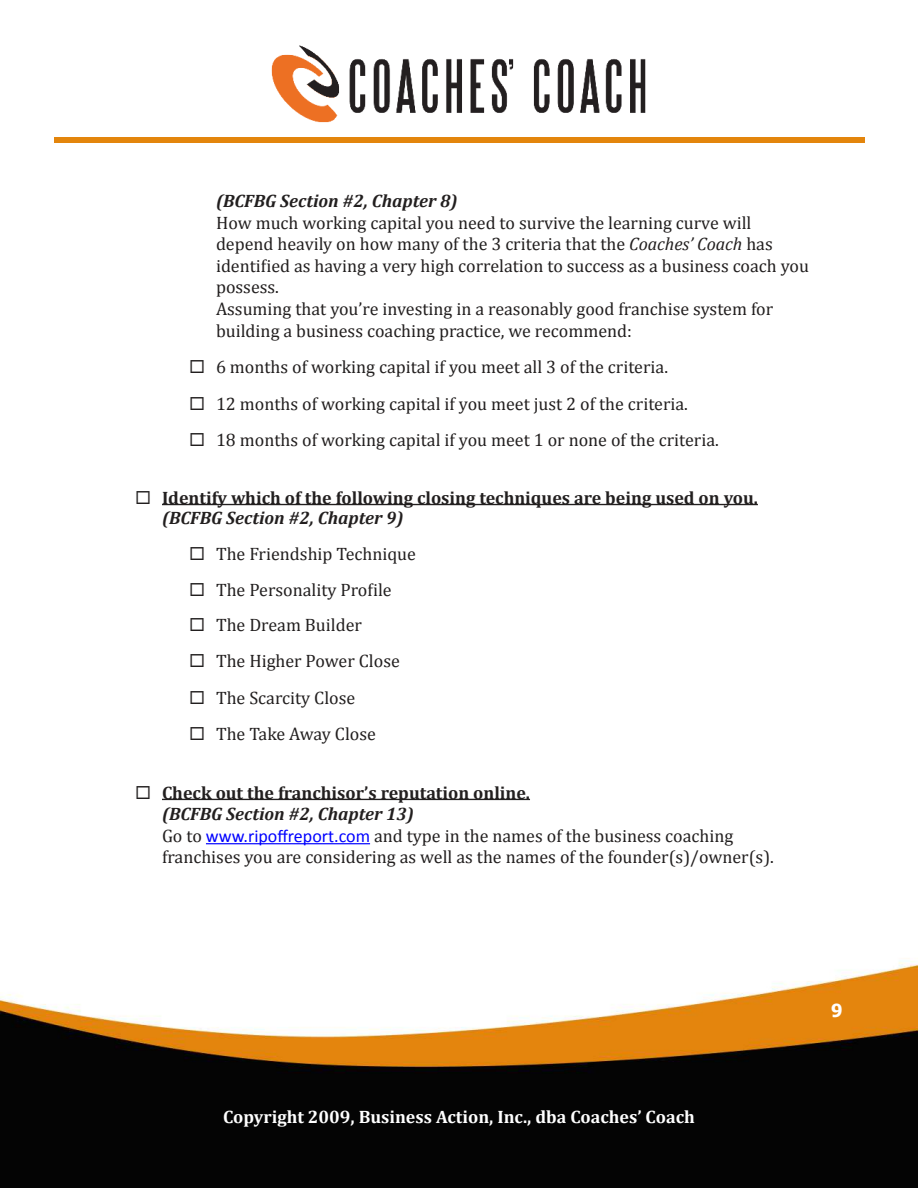
<style>
.page{position:relative;width:918px;height:1188px;background:#fff}
.page>*{position:absolute;margin:0;border:0;box-sizing:border-box;transform-origin:0 0}
.t1{font:18px/21.6px "Cambria";color:#221f1f}
.t2{font:700 18px/20.7px "Cambria";color:#221f1f}
.t3{font:700 18px "Cambria";color:#fff}
.t4{font:italic 700 18px "Cambria";color:#221f1f}
.t5{font:700 18px "Tahoma";color:#fff}
.s1{font-style:italic}
.s2{font-weight:700}
.s3{font-weight:700;font-style:italic}
.s4{font-family:"Calibri";color:#00f}
</style>
<div class="page">
<img style="left:0;top:137px;width:918px;height:1051px">
<div style="left:54px;top:138px;width:810px;height:5px;background:#e3850c"></div>
<img style="left:233px;top:45px;width:500px;height:124px">
<hr style="left:162px;top:504px;width:596px;height:1px;background:#221f1f">
<hr style="left:162px;top:799px;width:368px;height:1px;background:#221f1f">
<hr style="left:206px;top:843px;width:164px;height:1px;background:#00f">
<svg style="left:205px;top:373px;width:18px;height:1px"></svg>
<svg style="left:205px;top:410px;width:18px;height:1px"></svg>
<svg style="left:205px;top:446px;width:18px;height:1px"></svg>
<svg style="left:205px;top:560px;width:18px;height:1px"></svg>
<svg style="left:205px;top:596px;width:18px;height:1px"></svg>
<svg style="left:205px;top:631px;width:18px;height:1px"></svg>
<svg style="left:205px;top:667px;width:18px;height:1px"></svg>
<svg style="left:205px;top:704px;width:18px;height:1px"></svg>
<svg style="left:205px;top:740px;width:18px;height:1px"></svg>
<svg style="left:151px;top:798px;width:18px;height:1px"></svg>
<p class="t4" style="left:216px;top:194px;width:243px">(BCFBG Section #2, Chapter 8)</p>
<p class="t1" style="left:216px;top:213px;width:595px">How much working capital you need to survive the learning curve will depend heavily on how many of the 3 criteria that the <span class="s1">Coaches’ Coach</span> has identified as having a very high correlation to success as a business coach you possess.<br>Assuming that you’re investing in a reasonably good franchise system for building a business coaching practice, we recommend:</p>
<p class="t1" style="left:189px;top:358px;width:481px">◻ 6 months of working capital if you meet all 3 of the criteria.</p>
<p class="t1" style="left:189px;top:394px;width:500px">◻ 12 months of working capital if you meet just 2 of the criteria.</p>
<p class="t1" style="left:189px;top:431px;width:531px">◻ 18 months of working capital if you meet 1 or none of the criteria.</p>
<p class="t2" style="left:162px;top:489px;width:597px;text-indent:-27px">◻ Identify which of the following closing techniques are being used on you. <span class="s1">(BCFBG Section #2, Chapter 9)</span></p>
<p class="t1" style="left:189px;top:543px;width:229px">◻ The Friendship Technique</p>
<p class="t1" style="left:189px;top:579px;width:204px">◻ The Personality Profile</p>
<p class="t1" style="left:189px;top:616px;width:174px">◻ The Dream Builder</p>
<p class="t1" style="left:189px;top:652px;width:212px">◻ The Higher Power Close</p>
<p class="t1" style="left:189px;top:688px;width:168px">◻ The Scarcity Close</p>
<p class="t1" style="left:189px;top:725px;width:189px">◻ The Take Away Close</p>
<p class="t1" style="left:162px;top:783px;width:613px;text-indent:-27px">◻ <span class="s2">Check out the franchisor’s reputation online.<br></span><span class="s3">(BCFBG Section #2, Chapter 13)<br></span>Go to <span class="s4">www.ripoffreport.com</span> and type in the names of the business coaching franchises you are considering as well as the names of the founder(s)/owner(s).</p>
<p class="t3" style="left:223px;top:1111px;width:473px">Copyright 2009, Business Action, Inc., dba Coaches’ Coach</p>
<p class="t5" style="left:831px;top:1001px;width:13px">9</p>
</div>
